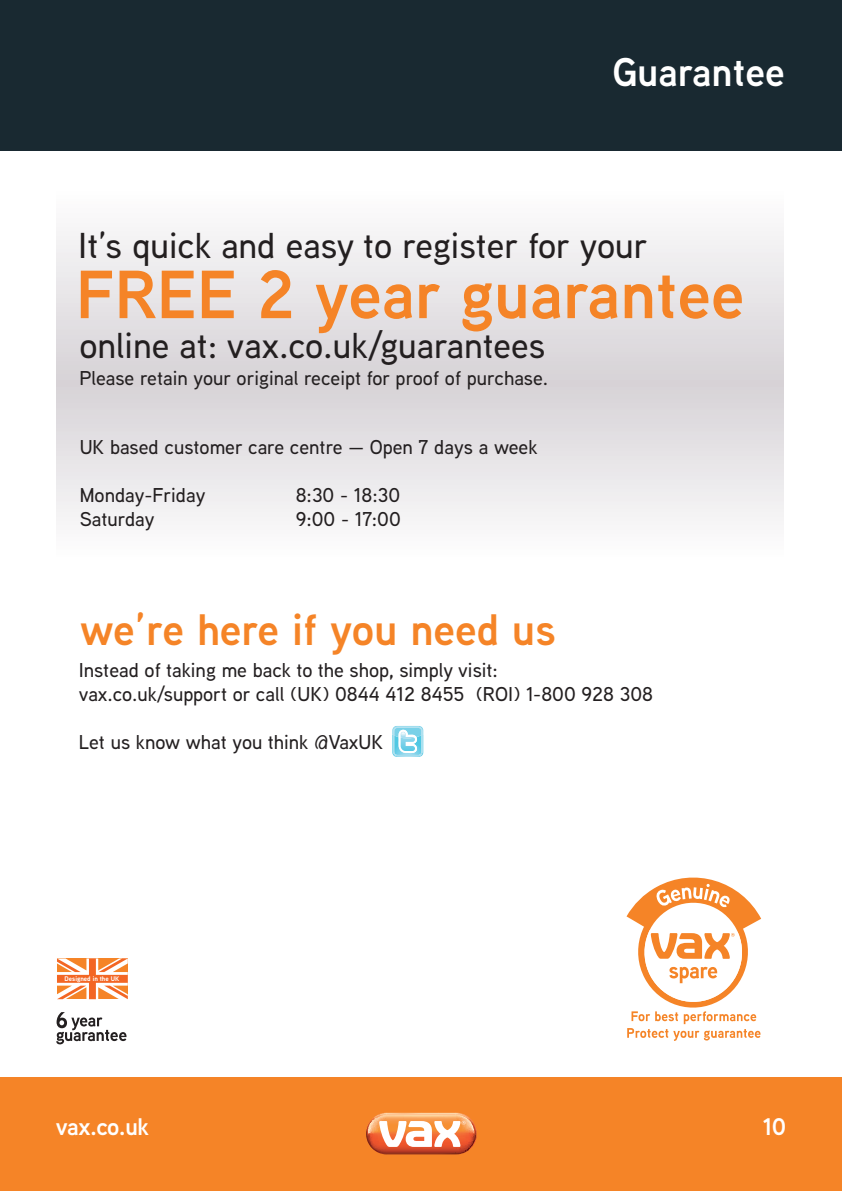
<style>
.page{position:relative;width:842px;height:1191px;background:#fff}
.page>*{position:absolute;margin:0;border:0;box-sizing:border-box;transform-origin:0 0}
.t1{font:600 68px "Vax Aaux Next";color:#f58427}
.t2{font:600 44px "Vax Aaux Next";color:#f58427}
.t3{font:600 40px "Vax Aaux Next";color:#fff}
.t4{font:500 36px "Vax Aaux Next";color:#231f20}
.t5{font:600 24px "Vax Aaux Next";letter-spacing:-.02em;color:#fff}
.t6{font:500 20px/24px "Vax Aaux Next";color:#231f20}
.t7{font:700 6.6px "Vax Aaux Next";color:#fff}
</style>
<div class="page">
<div style="left:0;top:1077px;width:842px;height:114px;background:#f58427"></div>
<div style="left:0;top:0;width:842px;height:150px;background:#192931"></div>
<svg style="left:56px;top:231px;width:728px;height:290px;background:#e5e3e5"></svg>
<svg style="left:392px;top:726px;width:31px;height:31px"></svg>
<svg style="left:57px;top:958px;width:71px;height:41px"></svg>
<svg style="left:56px;top:1012px;width:70px;height:32px"></svg>
<svg style="left:626px;top:877px;width:135px;height:163px"></svg>
<svg style="left:366px;top:1112px;width:111px;height:42px;background:#eda077"></svg>
<h3 class="t3" style="left:612px;top:44px;width:174px">Guarantee</h3>
<h3 class="t4" style="left:78px;top:221px;width:571px">It’s quick and easy to register for your</h3>
<h1 class="t1" style="left:76px;top:247px;width:670px">FREE 2 year guarantee</h1>
<h3 class="t4" style="left:79px;top:320px;width:467px">online at: vax.co.uk/guarantees</h3>
<p class="t6" style="left:79px;top:366px;width:470px">Please retain your original receipt for proof of purchase.</p>
<p class="t6" style="left:80px;top:434px;width:459px">UK based customer care centre — Open 7 days a week</p>
<p class="t6" style="left:80px;top:482px;width:127px">Monday-Friday</p>
<p class="t6" style="left:296px;top:482px;width:106px">8:30 - 18:30</p>
<p class="t6" style="left:80px;top:506px;width:76px">Saturday</p>
<p class="t6" style="left:296px;top:506px;width:107px">9:00 - 17:00</p>
<h2 class="t2" style="left:80px;top:599px;width:477px">we’re here if you need us</h2>
<p class="t6" style="left:79px;top:657px;width:576px">Instead of taking me back to the shop, simply visit:<br>vax.co.uk/support or call (UK) 0844 412 8455 (ROI) 1-800 928 308</p>
<p class="t6" style="left:79px;top:729px;width:306px">Let us know what you think @VaxUK</p>
<p class="t7" style="left:65px;top:974px;width:56px">Designed in the UK</p>
<p class="t5" style="left:56px;top:1110px;width:95px">vax.co.uk</p>
<p class="t5" style="left:763px;top:1110px;width:25px">10</p>
</div>
